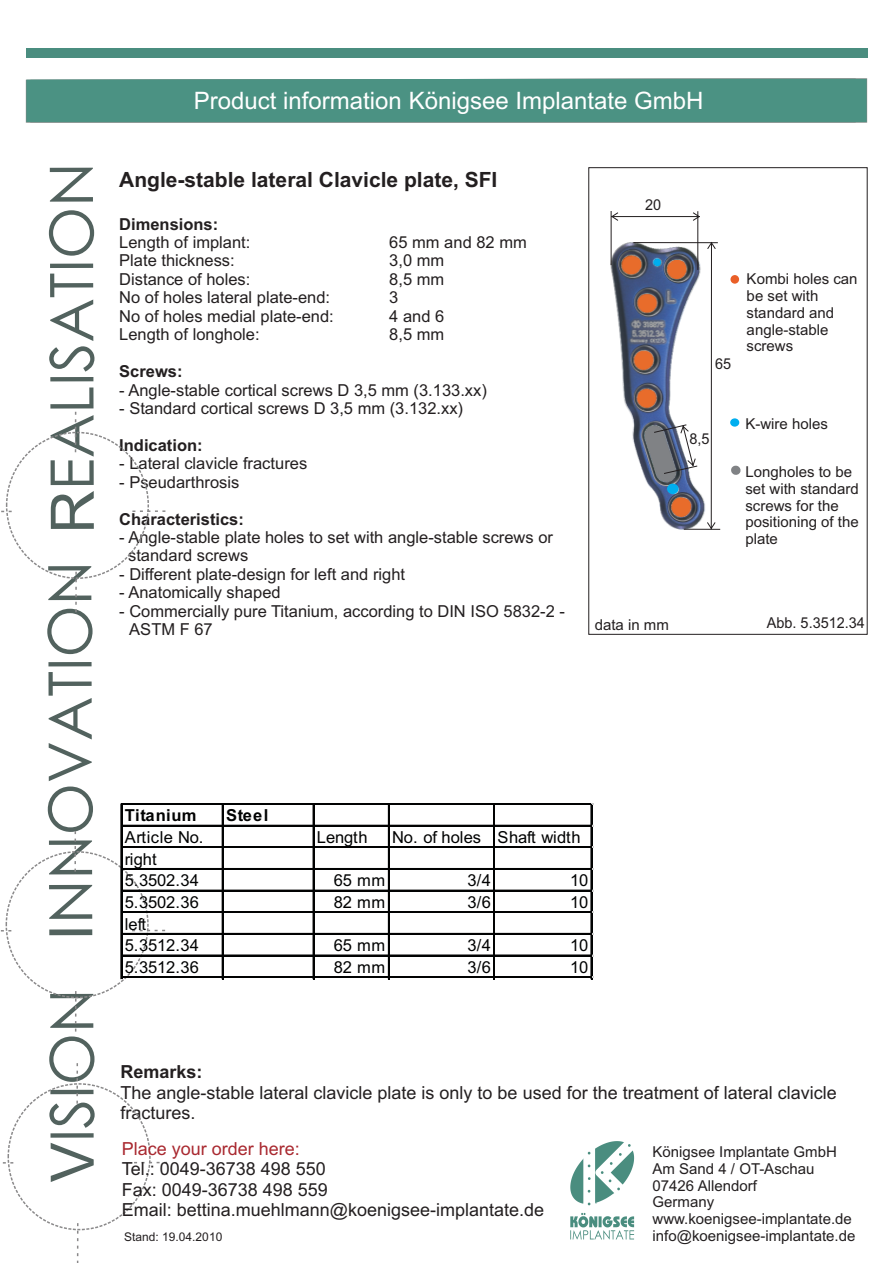
<style>
.page{position:relative;width:893px;height:1263px;background:#fff}
.page>*{position:absolute;margin:0;border:0;box-sizing:border-box;transform-origin:0 0}
.t1{font:60px "Century Gothic";color:#52625e}
.t2{font:60px "Arial";color:#52625e}
.t3{font:24px "Arial";color:#fff}
.t4{font:700 21px "Arial";color:#231f20}
.t5{font:18px/20.1px "Arial";color:#231f20}
.t6{font:18px "Arial";color:#a92930}
.t7{font:700 18px "Arial";color:#231f20}
.t8{font:16.5px/18.5px "Arial";color:#231f20}
.t9{font:16.5px/21.6px "Arial";letter-spacing:-.005em;color:#010202}
.t10{font:700 16.5px "Arial";color:#231f20}
.t11{font:16.5px "Arial";letter-spacing:.015em;color:#010202}
.t12{font:700 16.5px "Arial";letter-spacing:.015em;color:#010202}
.t13{font:700 16.5px "Arial";letter-spacing:.035em;color:#010202}
.t14{font:15px/16.8px "Arial";color:#231f20}
.t15{font:15px "Arial";color:#231f20;scale:.96 1}
.t16{font:12px "Arial";color:#231f20}
.s1{font-family:"Arial"}
</style>
<div class="page">
<img style="left:610px;top:227px;width:101px;height:303px">
<div style="left:26px;top:48px;width:841px;height:9px;background:#4a8d7f"></div>
<div style="left:26px;top:78px;width:841px;height:45px;background:#4b9283"></div>
<svg style="left:570px;top:1141px;width:64px;height:64px"></svg>
<svg style="left:570px;top:1213px;width:64px;height:26px"></svg>
<div style="left:730px;top:418px;width:9px;height:9px;background:#00aeef;border-radius:50%"></div>
<svg style="left:75px;top:411px;width:1px;height:41px"></svg>
<svg style="left:75px;top:571px;width:2px;height:41px"></svg>
<svg style="left:132px;top:510px;width:34px;height:2px"></svg>
<svg style="left:74px;top:831px;width:2px;height:40px"></svg>
<svg style="left:75px;top:991px;width:2px;height:40px"></svg>
<svg style="left:132px;top:930px;width:34px;height:1px"></svg>
<svg style="left:76px;top:1063px;width:2px;height:41px"></svg>
<svg style="left:2px;top:1162px;width:12px;height:2px"></svg>
<svg style="left:77px;top:1223px;width:2px;height:40px"></svg>
<svg style="left:134px;top:1162px;width:33px;height:1px"></svg>
<hr style="left:611px;top:216px;width:89px;height:1px;background:#231f20">
<svg style="left:612px;top:212px;width:6px;height:9px"></svg>
<svg style="left:693px;top:212px;width:7px;height:9px"></svg>
<hr style="left:698px;top:211px;width:1px;height:59px;background:#231f20">
<hr style="left:611px;top:211px;width:1px;height:54px;background:#231f20">
<hr style="left:633px;top:242px;width:85px;height:1px;background:#231f20">
<svg style="left:637px;top:413px;width:61px;height:82px"></svg>
<hr style="left:122px;top:803px;width:470px;height:2px;background:#010202">
<hr style="left:122px;top:825px;width:470px;height:1px;background:#010202">
<hr style="left:122px;top:846px;width:470px;height:1px;background:#010202">
<hr style="left:122px;top:847px;width:470px;height:1px;background:#010202">
<hr style="left:122px;top:868px;width:470px;height:2px;background:#010202">
<hr style="left:122px;top:890px;width:470px;height:1px;background:#010202">
<hr style="left:122px;top:911px;width:470px;height:1px;background:#010202">
<hr style="left:122px;top:912px;width:470px;height:1px;background:#010202">
<hr style="left:122px;top:933px;width:470px;height:2px;background:#010202">
<hr style="left:122px;top:955px;width:470px;height:1px;background:#010202">
<hr style="left:122px;top:976px;width:470px;height:1px;background:#010202">
<hr style="left:122px;top:977px;width:470px;height:1px;background:#010202">
<hr style="left:121px;top:803px;width:1px;height:176px;background:#010202">
<hr style="left:222px;top:805px;width:1px;height:174px;background:#010202">
<hr style="left:313px;top:805px;width:1px;height:174px;background:#010202">
<hr style="left:388px;top:805px;width:2px;height:174px;background:#010202">
<hr style="left:493px;top:805px;width:1px;height:174px;background:#010202">
<hr style="left:494px;top:805px;width:1px;height:174px;background:#010202">
<hr style="left:591px;top:805px;width:1px;height:174px;background:#010202">
<div style="left:730px;top:275px;width:9px;height:9px;background:#ea5f28;border-radius:50%"></div>
<hr style="left:684px;top:529px;width:36px;height:1px;background:#231f20">
<hr style="left:711px;top:242px;width:1px;height:287px;background:#231f20">
<svg style="left:707px;top:242px;width:9px;height:7px"></svg>
<svg style="left:707px;top:522px;width:9px;height:7px"></svg>
<svg style="left:731px;top:465px;width:10px;height:10px"></svg>
<div style="left:667px;top:484px;width:12px;height:10px;background:#00aeef;border-radius:50%"></div>
<h1 class="t1" style="left:48px;top:533px;width:373px;rotate:-90deg"><span class="s1">R</span>EALISATION</h1>
<h1 class="t1" style="left:47px;top:1182px;width:623px;rotate:-90deg"><span class="s1">V</span>ISION NNOVATION</h1>
<h1 class="t2" style="left:49px;top:941px;width:18px;rotate:-90deg">I</h1>
<h2 class="t3" style="left:194px;top:92px;width:511px">Product information Königsee Implantate GmbH</h2>
<p class="t4" style="left:119px;top:171px;width:380px">Angle-stable lateral Clavicle plate, SFI</p>
<p class="t10" style="left:119px;top:218px;width:101px">Dimensions:</p>
<p class="t8" style="left:119px;top:234px;width:133px">Length of implant:</p>
<p class="t8" style="left:389px;top:234px;width:139px">65 mm and 82 mm</p>
<p class="t8" style="left:119px;top:253px;width:117px">Plate thickness:</p>
<p class="t8" style="left:389px;top:253px;width:57px">3,0 mm</p>
<p class="t8" style="left:119px;top:271px;width:133px">Distance of holes:</p>
<p class="t8" style="left:389px;top:271px;width:57px">8,5 mm</p>
<p class="t8" style="left:119px;top:290px;width:212px">No of holes lateral plate-end:</p>
<p class="t8" style="left:389px;top:290px;width:11px">3</p>
<p class="t8" style="left:119px;top:308px;width:216px">No of holes medial plate-end:</p>
<p class="t8" style="left:389px;top:308px;width:57px">4 and 6</p>
<p class="t8" style="left:119px;top:327px;width:142px">Length of longhole:</p>
<p class="t8" style="left:389px;top:327px;width:57px">8,5 mm</p>
<p class="t10" style="left:119px;top:365px;width:65px">Screws:</p>
<p class="t8" style="left:119px;top:382px;width:369px">- Angle-stable cortical screws D 3,5 mm (3.133.xx)</p>
<p class="t8" style="left:119px;top:400px;width:345px">- Standard cortical screws D 3,5 mm (3.132.xx)</p>
<p class="t10" style="left:119px;top:439px;width:85px">Indication:</p>
<p class="t8" style="left:119px;top:456px;width:189px">- Lateral clavicle fractures</p>
<p class="t8" style="left:119px;top:474px;width:122px">- Pseudarthrosis</p>
<p class="t10" style="left:119px;top:512px;width:126px">Characteristics:</p>
<p class="t8" style="left:128px;top:529px;width:426px;text-indent:-9px">- Angle-stable plate holes to set with angle-stable screws or standard screws</p>
<p class="t8" style="left:119px;top:566px;width:287px">- Different plate-design for left and right</p>
<p class="t8" style="left:119px;top:585px;width:163px">- Anatomically shaped</p>
<p class="t8" style="left:129px;top:603px;width:437px;text-indent:-10px">- Commercially pure Titanium, according to DIN ISO 5832-2 -<br>ASTM F 67</p>
<p class="t15" style="left:645px;top:199px;width:18px">20</p>
<p class="t15" style="left:715px;top:358px;width:18px">65</p>
<p class="t14" style="left:747px;top:272px;width:112px">Kombi holes can be set with standard and angle-stable screws</p>
<p class="t15" style="left:689px;top:433px;width:22px">8,5</p>
<p class="t14" style="left:745px;top:417px;width:84px">K-wire holes</p>
<p class="t14" style="left:745px;top:465px;width:115px">Longholes to be set with standard screws for the positioning of the plate</p>
<p class="t14" style="left:595px;top:618px;width:76px">data in mm</p>
<p class="t15" style="left:767px;top:617px;width:104px">Abb. 5.3512.34</p>
<p class="t12" style="left:125px;top:809px;width:73px">Titanium</p>
<p class="t13" style="left:226px;top:809px;width:44px">Steel</p>
<p class="t11" style="left:125px;top:831px;width:80px">Article No.</p>
<p class="t9" style="left:317px;top:828px;width:52px">Length</p>
<p class="t9" style="left:392px;top:828px;width:190px">No. of holes Shaft width</p>
<p class="t9" style="left:125px;top:849px;width:76px">right<br>5.3502.34</p>
<p class="t9" style="left:334px;top:871px;width:53px">65 mm</p>
<p class="t9" style="left:468px;top:871px;width:25px">3/4</p>
<p class="t9" style="left:570px;top:871px;width:20px">10</p>
<p class="t9" style="left:125px;top:893px;width:76px">5.3502.36</p>
<p class="t9" style="left:334px;top:893px;width:53px">82 mm</p>
<p class="t9" style="left:468px;top:893px;width:25px">3/6</p>
<p class="t9" style="left:570px;top:893px;width:20px">10</p>
<p class="t9" style="left:125px;top:914px;width:76px">left<br>5.3512.34</p>
<p class="t9" style="left:334px;top:936px;width:53px">65 mm</p>
<p class="t9" style="left:468px;top:936px;width:25px">3/4</p>
<p class="t9" style="left:570px;top:936px;width:20px">10</p>
<p class="t9" style="left:125px;top:958px;width:76px">5.3512.36</p>
<p class="t9" style="left:334px;top:958px;width:53px">82 mm</p>
<p class="t9" style="left:468px;top:958px;width:25px">3/6</p>
<p class="t9" style="left:570px;top:958px;width:20px">10</p>
<p class="t7" style="left:120px;top:1065px;width:84px">Remarks:</p>
<p class="t5" style="left:120px;top:1084px;width:718px">The angle-stable lateral clavicle plate is only to be used for the treatment of lateral clavicle fractures.</p>
<p class="t6" style="left:122px;top:1142px;width:180px">Place your order here:</p>
<p class="t5" style="left:122px;top:1161px;width:424px">Tel.: 0049-36738 498 550<br>Fax: 0049-36738 498 559<br>Email: bettina.muehlmann@koenigsee-implantate.de</p>
<p class="t16" style="left:124px;top:1232px;width:100px">Stand: 19.04.2010</p>
<p class="t14" style="left:653px;top:1145px;width:204px">Königsee Implantate GmbH<br>Am Sand 4 / OT-Aschau<br>07426 Allendorf<br>Germany www.koenigsee-implantate.de info@koenigsee-implantate.de</p>
</div>
